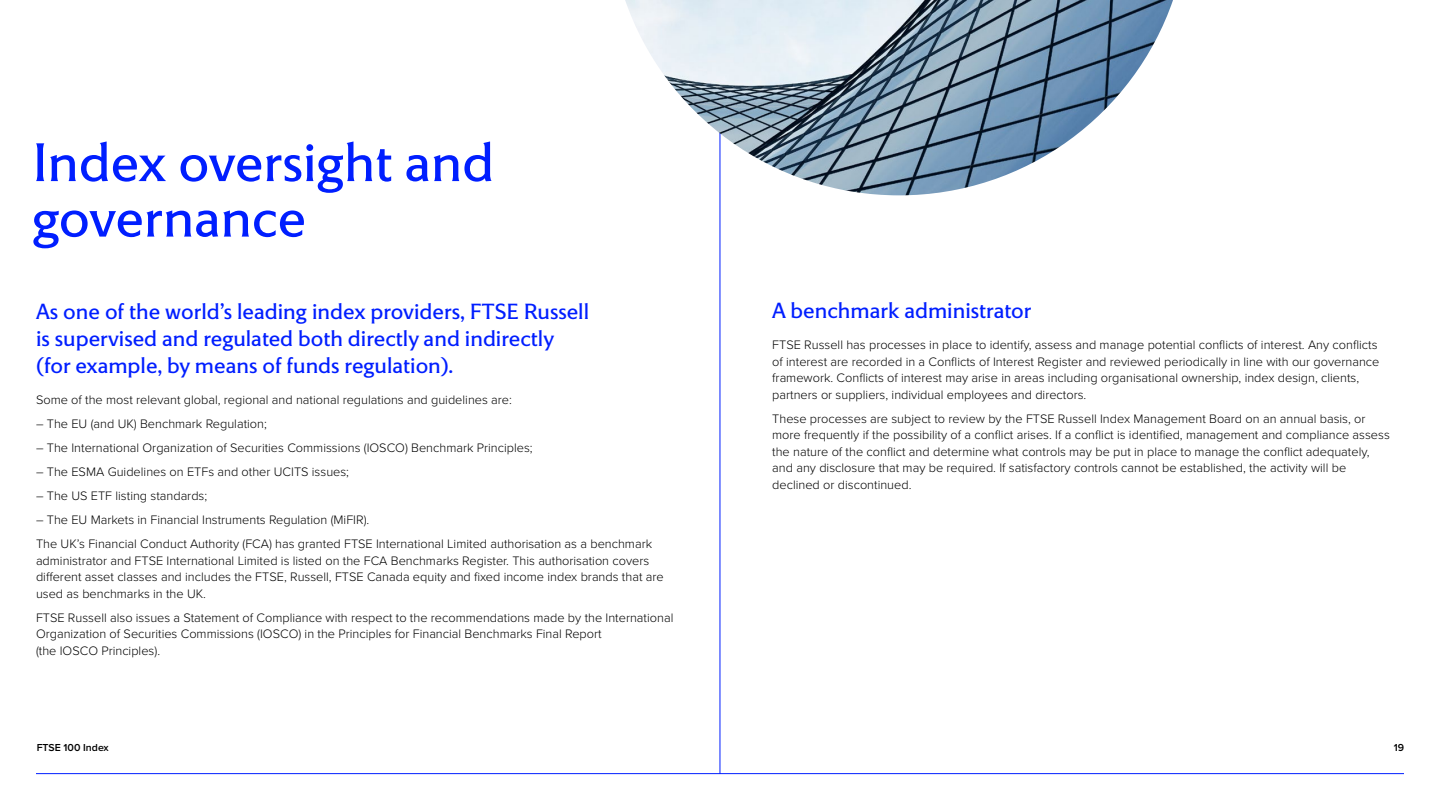
<style>
.page{position:relative;width:1440px;height:810px;background:#fff}
.page>*{position:absolute;margin:0;border:0;box-sizing:border-box;transform-origin:0 0}
.t1{font:55.5px/55.5px "LSEG Motto";color:#001eff}
.t2{font:22.5px/27px "LSEG Motto";color:#001eff}
.t3{font:300 12.75px/16.5px "Proxima Nova";color:#000}
.t4{font:600 10.5px "Proxima Nova";color:#000}
</style>
<div class="page">
<hr style="left:36px;top:773px;width:1368px;height:1px;background:#001eff">
<hr style="left:720px;top:98px;width:1px;height:676px;background:#001eff">
<img style="left:625px;top:0;width:548px;height:195px">
<h1 class="t1" style="left:32px;top:134px;width:463px">Index oversight and governance</h1>
<h2 class="t2" style="left:36px;top:297px;width:555px">As one of the world’s leading index providers, FTSE Russell is supervised and regulated both directly and indirectly (for example, by means of funds regulation).</h2>
<p class="t3" style="left:36px;top:391px;width:477px">Some of the most relevant global, regional and national regulations and guidelines are:</p>
<p class="t3" style="left:36px;top:415px;width:232px">– The EU (and UK) Benchmark Regulation;</p>
<p class="t3" style="left:36px;top:439px;width:498px">– The International Organization of Securities Commissions (IOSCO) Benchmark Principles;</p>
<p class="t3" style="left:36px;top:463px;width:315px">– The ESMA Guidelines on ETFs and other UCITS issues;</p>
<p class="t3" style="left:36px;top:487px;width:173px">– The US ETF listing standards;</p>
<p class="t3" style="left:36px;top:507px;width:618px;line-height:24px">– The EU Markets in Financial Instruments Regulation (MiFIR).<br>The UK’s Financial Conduct Authority (FCA) has granted FTSE International Limited authorisation as a benchmark</p>
<p class="t3" style="left:36px;top:551px;width:629px">administrator and FTSE International Limited is listed on the FCA Benchmarks Register. This authorisation covers different asset classes and includes the FTSE, Russell, FTSE Canada equity and fixed income index brands that are used as benchmarks in the UK.</p>
<p class="t3" style="left:36px;top:608px;width:639px">FTSE Russell also issues a Statement of Compliance with respect to the recommendations made by the International<br>Organization of Securities Commissions (IOSCO) in the Principles for Financial Benchmarks Final Report<br>(the IOSCO Principles).</p>
<h2 class="t2" style="left:772px;top:297px;width:261px">A benchmark administrator</h2>
<p class="t3" style="left:772px;top:336px;width:609px">FTSE Russell has processes in place to identify, assess and manage potential conflicts of interest. Any conflicts of interest are recorded in a Conflicts of Interest Register and reviewed periodically in line with our governance framework. Conflicts of interest may arise in areas including organisational ownership, index design, clients, partners or suppliers, individual employees and directors.</p>
<p class="t3" style="left:772px;top:410px;width:619px">These processes are subject to review by the FTSE Russell Index Management Board on an annual basis, or more frequently if the possibility of a conflict arises. If a conflict is identified, management and compliance assess the nature of the conflict and determine what controls may be put in place to manage the conflict adequately, and any disclosure that may be required. If satisfactory controls cannot be established, the activity will be declined or discontinued.</p>
<p class="t4" style="left:37px;top:740px;width:73px">FTSE 100 Index</p>
<p class="t4" style="left:1394px;top:740px;width:12px">19</p>
</div>
